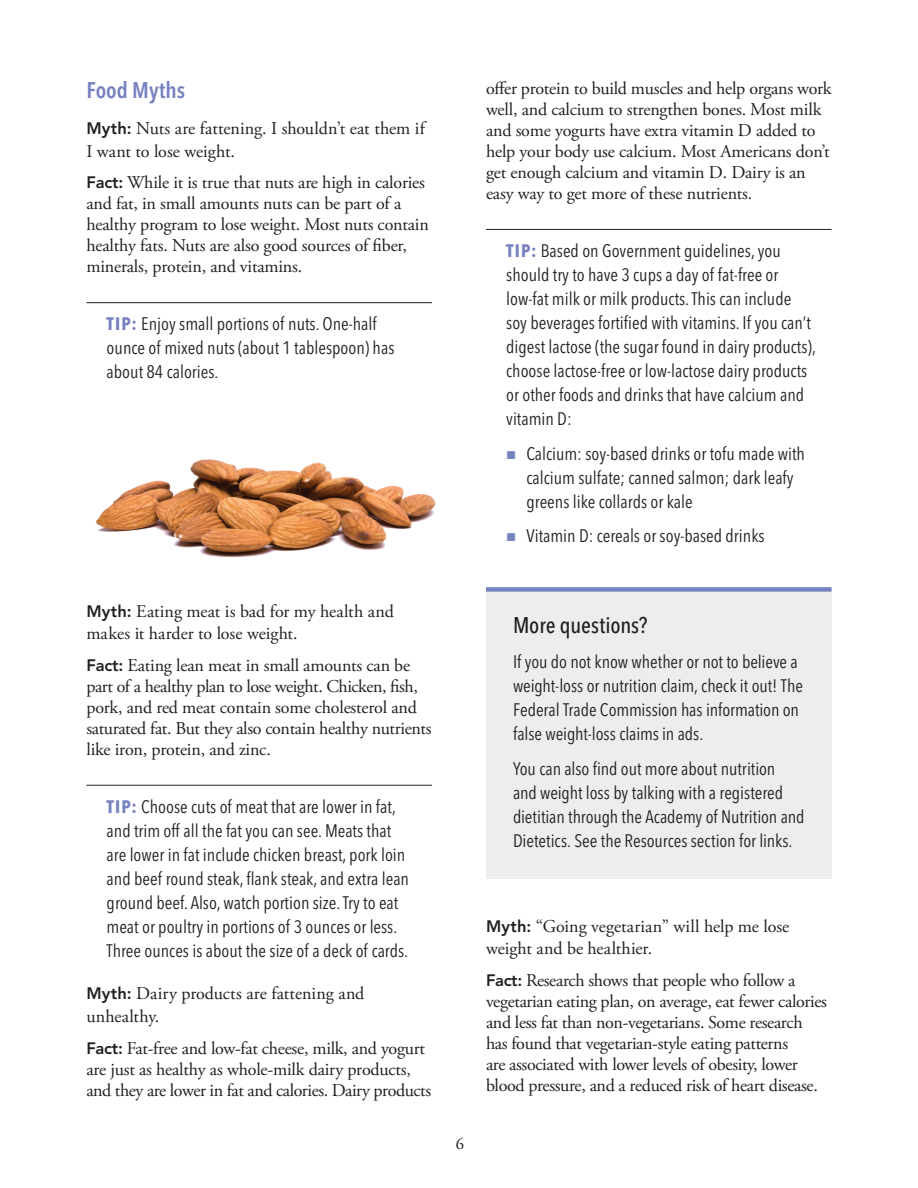
<style>
.page{position:relative;width:918px;height:1188px;background:#fff}
.page>*{position:absolute;margin:0;border:0;box-sizing:border-box;transform-origin:0 0}
.Sidebar_Head{font:500 condensed 22.5px "Avenir Next LT Pro";letter-spacing:-.005em;color:#231f20}
.t1{font:600 condensed 22.5px "Avenir Next LT Pro";color:#7681bf}
.Fact{font:18px/21px "Adobe Garamond Pro";letter-spacing:-.015em;color:#231f20}
.TIP{font:condensed 18px/24px "Avenir Next LT Pro";color:#231f20}
.Sidebar_Body_2{font:condensed 18px/24px "Avenir Next LT Pro";letter-spacing:-.005em;color:#231f20}
.Myth{font:18px/22.5px "Adobe Garamond Pro";color:#231f20}
.TIP_Bullet{font:condensed 18px/24px "Avenir Next LT Pro";color:#231f20}
.t2{font:16.5px "Adobe Garamond Pro";color:#231f20}
.s1{font-family:"Avenir LT Std";font-weight:800;font-size:16.5px}
.s2{font-weight:700;color:#7681bf}
</style>
<div class="page">
<hr style="left:86px;top:302px;width:346px;height:1px;background:#231f20">
<hr style="left:86px;top:785px;width:346px;height:1px;background:#231f20">
<hr style="left:486px;top:229px;width:346px;height:1px;background:#231f20">
<img style="left:95px;top:459px;width:341px;height:99px">
<div style="left:486px;top:589px;width:346px;height:290px;background:#ededee"></div>
<div style="left:486px;top:587px;width:346px;height:5px;background:#7681bf"></div>
<h2 class="t1" style="left:86px;top:76px;width:100px">Food Myths</h2>
<p class="Myth" style="left:86px;top:118px;width:340px"><span class="s1">Myth:</span> Nuts are fattening. I shouldn’t eat them if<br>I want to lose weight.</p>
<p class="Fact" style="left:86px;top:173px;width:344px"><span class="s1">Fact:</span> While it is true that nuts are high in calories and fat, in small amounts nuts can be part of a healthy program to lose weight. Most nuts contain healthy fats. Nuts are also good sources of fiber, minerals, protein, and vitamins.</p>
<p class="TIP" style="left:107px;top:312px;width:289px"><span class="s2">TIP:</span> Enjoy small portions of nuts. One-half ounce of mixed nuts (about 1 tablespoon) has about 84 calories.</p>
<p class="Myth" style="left:86px;top:600px;width:309px"><span class="s1">Myth:</span> Eating meat is bad for my health and makes it harder to lose weight.</p>
<p class="Fact" style="left:86px;top:655px;width:347px"><span class="s1">Fact:</span> Eating lean meat in small amounts can be part of a healthy plan to lose weight. Chicken, fish, pork, and red meat contain some cholesterol and saturated fat. But they also contain healthy nutrients like iron, protein, and zinc.</p>
<p class="TIP" style="left:107px;top:794px;width:304px"><span class="s2">TIP:</span> Choose cuts of meat that are lower in fat, and trim off all the fat you can see. Meats that are lower in fat include chicken breast, pork loin and beef round steak, flank steak, and extra lean ground beef. Also, watch portion size. Try to eat meat or poultry in portions of 3 ounces or less.<br>Three ounces is about the size of a deck of cards.</p>
<p class="Myth" style="left:86px;top:983px;width:279px"><span class="s1">Myth:</span> Dairy products are fattening and</p>
<p class="Myth" style="left:86px;top:1006px;width:75px">unhealthy.</p>
<p class="Fact" style="left:86px;top:1038px;width:346px"><span class="s1">Fact:</span> Fat-free and low-fat cheese, milk, and yogurt are just as healthy as whole-milk dairy products, and they are lower in fat and calories. Dairy products</p>
<p class="Fact" style="left:486px;top:78px;width:347px">offer protein to build muscles and help organs work well, and calcium to strengthen bones. Most milk and some yogurts have extra vitamin D added to help your body use calcium. Most Americans don’t get enough calcium and vitamin D. Dairy is an easy way to get more of these nutrients.</p>
<p class="TIP" style="left:506px;top:238px;width:311px"><span class="s2">TIP:</span> Based on Government guidelines, you should try to have 3 cups a day of fat-free or low-fat milk or milk products. This can include soy beverages fortified with vitamins. If you can’t digest lactose (the sugar found in dairy products), choose lactose-free or low-lactose dairy products or other foods and drinks that have calcium and vitamin D:</p>
<p class="TIP_Bullet" style="left:526px;top:441px;width:280px">Calcium: soy-based drinks or tofu made with calcium sulfate; canned salmon; dark leafy greens like collards or kale</p>
<p class="TIP_Bullet" style="left:526px;top:524px;width:240px">Vitamin D: cereals or soy-based drinks</p>
<h2 class="Sidebar_Head" style="left:513px;top:612px;width:136px">More questions?</h2>
<p class="Sidebar_Body_2" style="left:513px;top:650px;width:292px">If you do not know whether or not to believe a weight-loss or nutrition claim, check it out! The Federal Trade Commission has information on false weight-loss claims in ads.</p>
<p class="Sidebar_Body_2" style="left:513px;top:757px;width:293px">You can also find out more about nutrition<br>and weight loss by talking with a registered dietitian through the Academy of Nutrition and Dietetics. See the Resources section for links.</p>
<p class="t2" style="left:456px;top:1134px;width:10px">6</p>
<p class="Myth" style="left:486px;top:915px;width:305px"><span class="s1">Myth:</span> “Going vegetarian” will help me lose weight and be healthier.</p>
<p class="Fact" style="left:486px;top:970px;width:342px"><span class="s1">Fact:</span> Research shows that people who follow a vegetarian eating plan, on average, eat fewer calories and less fat than non-vegetarians. Some research has found that vegetarian-style eating patterns<br>are associated with lower levels of obesity, lower blood pressure, and a reduced risk of heart disease.</p>
</div>
